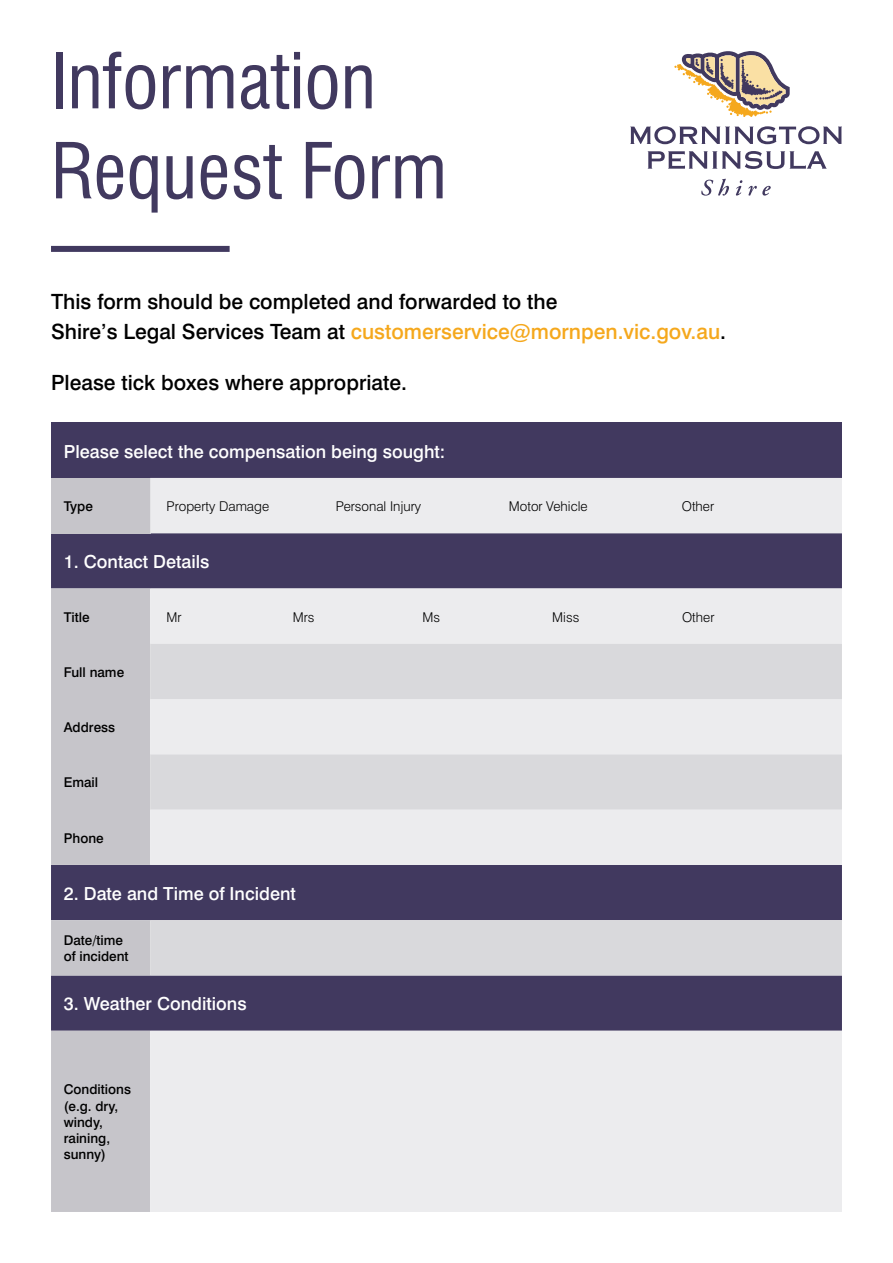
<style>
.page{position:relative;width:893px;height:1263px;background:#fff}
.page>*{position:absolute;margin:0;border:0;box-sizing:border-box;transform-origin:0 0}
.t1{font:condensed 75px/90px "Swiss 721 BT";color:#41395f}
.t2{font:500 21px/30px "Swiss 721 BT";color:#000}
.t3{font:500 18px "Swiss 721 BT";color:#fff}
.t4{font:500 13.5px/16.2px "Swiss 721 BT";color:#000}
.t5{font:300 13.5px "Swiss 721 BT";color:#000}
.s1{color:#f5a81d}
</style>
<div class="page">
<div style="left:51px;top:246px;width:179px;height:6px;background:#41395f"></div>
<svg style="left:630px;top:126px;width:212px;height:18px"></svg>
<svg style="left:648px;top:151px;width:179px;height:18px"></svg>
<svg style="left:674px;top:51px;width:116px;height:66px"></svg>
<svg style="left:701px;top:179px;width:28px;height:17px"></svg>
<svg style="left:736px;top:180px;width:6px;height:16px"></svg>
<svg style="left:748px;top:186px;width:23px;height:10px"></svg>
<div style="left:51px;top:533px;width:791px;height:55px;background:#41395f"></div>
<svg style="left:51px;top:588px;width:99px;height:624px;background:#aeacb7"></svg>
<svg style="left:150px;top:588px;width:692px;height:624px;background:#cbcad3"></svg>
<svg style="left:150px;top:644px;width:692px;height:331px;background:#c6c4cd"></svg>
<div style="left:51px;top:423px;width:791px;height:55px;background:#41395f"></div>
<div style="left:51px;top:478px;width:99px;height:55px;background:#c6c5ca"></div>
<div style="left:150px;top:478px;width:692px;height:55px;background:#ececee"></div>
<h1 class="t1" style="left:51px;top:36px;width:397px">Information<br>Request Form</h1>
<p class="t2" style="left:51px;top:286px;width:676px">This form should be completed and forwarded to the<br>Shire’s Legal Services Team at <span class="s1">customerservice@mornpen.vic.gov.au</span>.</p>
<p class="t2" style="left:51px;top:367px;width:357px">Please tick boxes where appropriate.</p>
<p class="t3" style="left:64px;top:440px;width:383px">Please select the compensation being sought:</p>
<p class="t4" style="left:64px;top:498px;width:31px">Type</p>
<p class="t5" style="left:167px;top:498px;width:104px">Property Damage</p>
<p class="t5" style="left:336px;top:498px;width:87px">Personal Injury</p>
<p class="t5" style="left:509px;top:498px;width:80px">Motor Vehicle</p>
<p class="t5" style="left:682px;top:498px;width:34px">Other</p>
<p class="t3" style="left:64px;top:551px;width:147px">1. Contact Details</p>
<p class="t4" style="left:64px;top:608px;width:28px">Title</p>
<p class="t5" style="left:167px;top:608px;width:17px">Mr</p>
<p class="t5" style="left:293px;top:608px;width:23px">Mrs</p>
<p class="t5" style="left:422px;top:608px;width:19px">Ms</p>
<p class="t5" style="left:552px;top:608px;width:29px">Miss</p>
<p class="t5" style="left:682px;top:608px;width:34px">Other</p>
<p class="t4" style="left:64px;top:664px;width:62px">Full name</p>
<p class="t4" style="left:64px;top:719px;width:53px">Address</p>
<p class="t4" style="left:64px;top:774px;width:36px">Email</p>
<p class="t4" style="left:64px;top:830px;width:41px">Phone</p>
<p class="t3" style="left:64px;top:882px;width:234px">2. Date and Time of Incident</p>
<p class="t4" style="left:64px;top:932px;width:66px">Date/time of incident</p>
<p class="t3" style="left:64px;top:993px;width:184px">3. Weather Conditions</p>
<p class="t4" style="left:64px;top:1081px;width:69px">Conditions (e.g. dry, windy, raining, sunny)</p>
</div>
